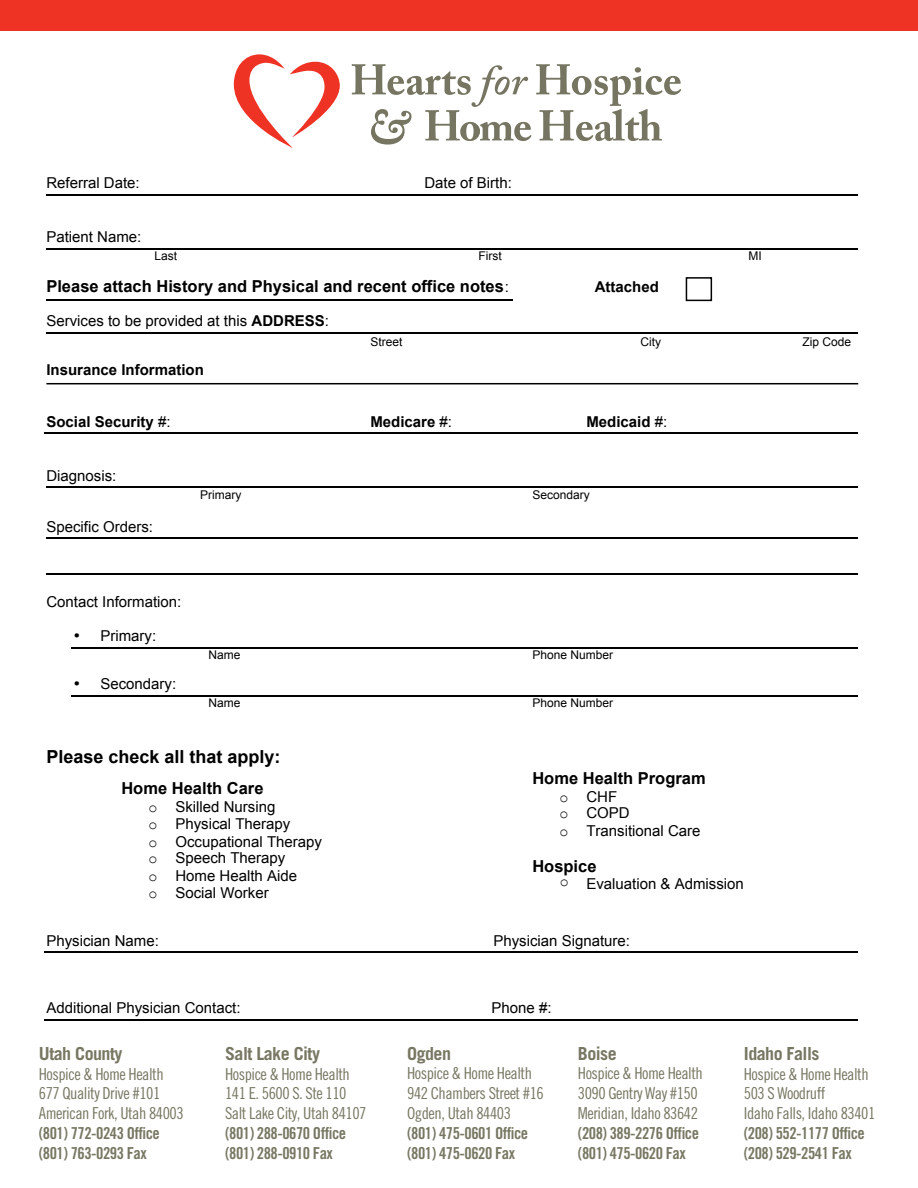
<style>
.page{position:relative;width:918px;height:1188px;background:#fff}
.page>*{position:absolute;margin:0;border:0;box-sizing:border-box;transform-origin:0 0}
.t1{font:700 18px "Trade Gothic";letter-spacing:-.03em;color:#777763}
.t2{font:700 18px "Arial";color:#010101}
.t3{font:16.5px/19.8px "Trade Gothic Cond Eighteen";letter-spacing:-.03em;color:#777763}
.t4{font:16.5px/19.8px "Trade Gothic Bold Cond Twenty";letter-spacing:-.03em;color:#777763}
.t5{font:700 16.5px "Arial";color:#010101}
.t6{font:15px/16.5px "Arial";color:#010101}
.t7{font:700 15px "Arial";color:#010101}
.t8{font:12px "Arial";color:#010101}
.s1{font-weight:400;font-size:15px}
.s2{font-weight:700}
.s3{font-weight:400}
.s4{font-family:"Courier New"}
</style>
<div class="page">
<div style="left:0;top:0;width:918px;height:30px;background:#ee3224"></div>
<hr style="left:46px;top:194px;width:812px;height:2px;background:#010101">
<hr style="left:46px;top:248px;width:812px;height:2px;background:#010101">
<hr style="left:46px;top:299px;width:467px;height:2px;background:#010101">
<hr style="left:46px;top:332px;width:812px;height:2px;background:#010101">
<hr style="left:45px;top:433px;width:813px;height:1px;background:#010101">
<hr style="left:46px;top:487px;width:812px;height:1px;background:#010101">
<hr style="left:46px;top:538px;width:812px;height:1px;background:#010101">
<hr style="left:46px;top:574px;width:812px;height:1px;background:#010101">
<hr style="left:72px;top:647px;width:786px;height:2px;background:#010101">
<hr style="left:72px;top:695px;width:786px;height:2px;background:#010101">
<hr style="left:45px;top:952px;width:813px;height:1px;background:#010101">
<hr style="left:45px;top:1019px;width:813px;height:2px;background:#010101">
<div style="left:686px;top:277px;width:26px;height:24px;border:2px solid #010101"></div>
<svg style="left:234px;top:54px;width:106px;height:94px"></svg>
<svg style="left:352px;top:64px;width:329px;height:81px"></svg>
<hr style="left:46px;top:383px;width:812px;height:1px;background:#010101">
<p class="t6" style="left:46px;top:175px;width:95px">Referral Date:</p>
<p class="t6" style="left:424px;top:175px;width:89px">Date of Birth:</p>
<p class="t6" style="left:46px;top:229px;width:97px">Patient Name:</p>
<p class="t8" style="left:154px;top:248px;width:24px">Last</p>
<p class="t8" style="left:478px;top:248px;width:25px">First</p>
<p class="t8" style="left:748px;top:248px;width:15px">MI</p>
<p class="t5" style="left:46px;top:275px;width:464px">Please attach History and Physical and recent office notes<span class="s1">:</span></p>
<p class="t7" style="left:595px;top:276px;width:66px">Attached</p>
<p class="t6" style="left:46px;top:313px;width:284px">Services to be provided at this <span class="s2">ADDRESS</span>:</p>
<p class="t8" style="left:370px;top:334px;width:34px">Street</p>
<p class="t8" style="left:640px;top:334px;width:22px">City</p>
<p class="t8" style="left:802px;top:334px;width:50px">Zip Code</p>
<p class="t7" style="left:46px;top:360px;width:159px">Insurance Information</p>
<p class="t7" style="left:46px;top:411px;width:126px">Social Security <span class="s3">#:</span></p>
<p class="t7" style="left:370px;top:411px;width:83px">Medicare <span class="s3">#:</span></p>
<p class="t7" style="left:586px;top:411px;width:82px">Medicaid <span class="s3">#:</span></p>
<p class="t6" style="left:46px;top:467px;width:72px">Diagnosis:</p>
<p class="t6" style="left:46px;top:518px;width:108px">Specific Orders:</p>
<p class="t8" style="left:200px;top:487px;width:43px">Primary</p>
<p class="t8" style="left:532px;top:487px;width:59px">Secondary</p>
<p class="t6" style="left:46px;top:593px;width:137px">Contact Information:</p>
<p class="t6" style="left:73px;top:628px;width:84px">• Primary:</p>
<p class="t6" style="left:73px;top:676px;width:104px">• Secondary:</p>
<p class="t8" style="left:208px;top:647px;width:34px">Name</p>
<p class="t8" style="left:532px;top:647px;width:82px">Phone Number</p>
<p class="t8" style="left:208px;top:695px;width:34px">Name</p>
<p class="t8" style="left:532px;top:695px;width:82px">Phone Number</p>
<p class="t2" style="left:46px;top:744px;width:236px">Please check all that apply:</p>
<p class="t5" style="left:121px;top:777px;width:144px">Home Health Care</p>
<p class="t6" style="left:148px;top:799px;width:144px"><span class="s4">o</span> Skilled Nursing<br><span class="s4">o</span> Physical Therapy</p>
<p class="t6" style="left:148px;top:833px;width:175px"><span class="s4">o</span> Occupational Therapy <span class="s4">o</span> Speech Therapy</p>
<p class="t6" style="left:148px;top:868px;width:150px"><span class="s4">o</span> Home Health Aide <span class="s4">o</span> Social Worker</p>
<p class="t5" style="left:532px;top:767px;width:175px">Home Health Program</p>
<p class="t6" style="left:559px;top:788px;width:72px"><span class="s4">o</span> CHF <span class="s4">o</span> COPD</p>
<p class="t6" style="left:559px;top:823px;width:143px"><span class="s4">o</span> Transitional Care</p>
<p class="t5" style="left:532px;top:855px;width:66px">Hospice</p>
<p class="t6" style="left:560px;top:875px;width:186px"><span class="s4">o</span> Evaluation &amp; Admission</p>
<p class="t6" style="left:46px;top:932px;width:114px">Physician Name:</p>
<p class="t6" style="left:493px;top:932px;width:138px">Physician Signature:</p>
<p class="t6" style="left:46px;top:1000px;width:196px">Additional Physician Contact:</p>
<p class="t6" style="left:492px;top:1000px;width:62px">Phone #:</p>
<p class="t1" style="left:39px;top:1042px;width:85px">Utah County</p>
<p class="t3" style="left:39px;top:1064px;width:146px">Hospice &amp; Home Health<br>677 Quality Drive #101<br>American Fork, Utah 84003</p>
<p class="t4" style="left:39px;top:1123px;width:123px">(801) 772-0243 Office (801) 763-0293 Fax</p>
<p class="t1" style="left:225px;top:1042px;width:97px">Salt Lake City</p>
<p class="t3" style="left:225px;top:1064px;width:143px">Hospice &amp; Home Health<br>141 E. 5600 S. Ste 110<br>Salt Lake City, Utah 84107</p>
<p class="t4" style="left:225px;top:1123px;width:123px">(801) 288-0670 Office (801) 288-0910 Fax</p>
<p class="t1" style="left:407px;top:1042px;width:45px">Ogden</p>
<p class="t3" style="left:407px;top:1063px;width:138px">Hospice &amp; Home Health<br>942 Chambers Street #16<br>Ogden, Utah 84403</p>
<p class="t4" style="left:407px;top:1123px;width:123px">(801) 475-0601 Office (801) 475-0620 Fax</p>
<p class="t1" style="left:578px;top:1042px;width:40px">Boise</p>
<p class="t3" style="left:578px;top:1063px;width:126px">Hospice &amp; Home Health<br>3090 Gentry Way #150<br>Meridian, Idaho 83642</p>
<p class="t4" style="left:578px;top:1123px;width:123px">(208) 389-2276 Office (801) 475-0620 Fax</p>
<p class="t1" style="left:744px;top:1042px;width:77px">Idaho Falls</p>
<p class="t3" style="left:744px;top:1064px;width:133px">Hospice &amp; Home Health<br>503 S Woodruff<br>Idaho Falls, Idaho 83401</p>
<p class="t4" style="left:744px;top:1123px;width:123px">(208) 552-1177 Office (208) 529-2541 Fax</p>
</div>
